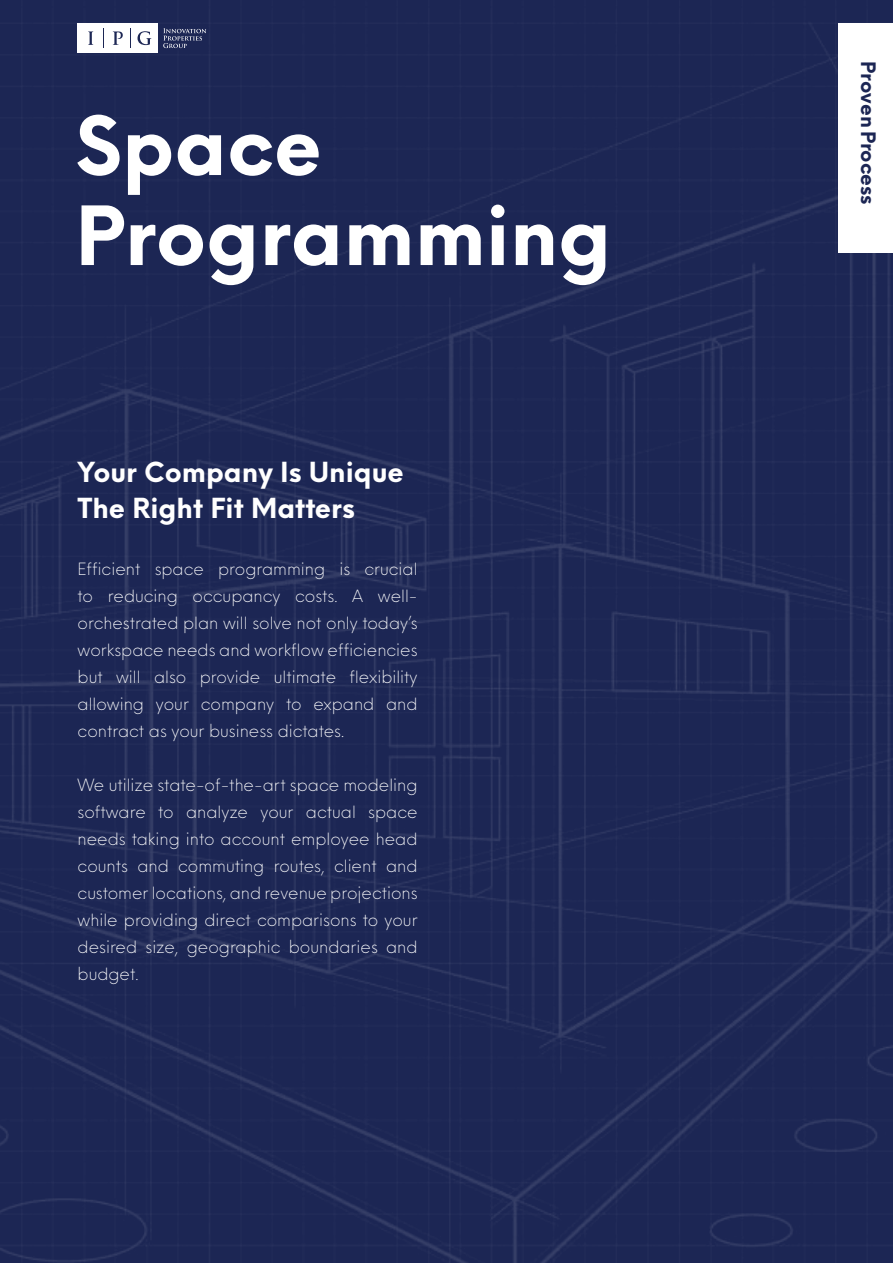
<style>
.page{position:relative;width:893px;height:1263px;background:#fff}
.page>*{position:absolute;margin:0;border:0;box-sizing:border-box;transform-origin:0 0}
.t1{font:700 79.5px/90px "Neue Einstellung";color:#fff}
.t2{font:700 27px/36px "Neue Einstellung";color:#fff}
.t3{font:700 19.5px "Neue Einstellung";color:#1c2654}
.t4{font:300 16.5px/27px "Neue Einstellung";color:#fff;text-align:justify}
</style>
<div class="page">
<img style="left:0;top:0;width:893px;height:1263px">
<div style="left:839px;top:24px;width:54px;height:229px;background:#fff"></div>
<div style="left:78px;top:24px;width:80px;height:29px;background:#fff"></div>
<svg style="left:163px;top:28px;width:43px;height:20px"></svg>
<svg style="left:130px;top:29px;width:1px;height:19px"></svg>
<svg style="left:88px;top:31px;width:5px;height:14px"></svg>
<svg style="left:138px;top:31px;width:13px;height:14px"></svg>
<svg style="left:113px;top:31px;width:10px;height:14px"></svg>
<h1 class="t1" style="left:75px;top:93px;width:537px">Space<br>Programming</h1>
<h2 class="t2" style="left:78px;top:451px;width:328px">Your Company Is Unique<br>The Right Fit Matters</h2>
<p class="t4" style="left:78px;top:554px;width:341px">Efficient space programming is crucial to reducing occupancy costs. A well&shy;orchestrated plan will solve not only today’s workspace needs and workflow efficiencies but will also provide ultimate flexibility allowing your company to expand and contract as your business dictates.</p>
<p class="t4" style="left:78px;top:770px;width:341px">We utilize state-of-the-art space modeling software to analyze your actual space needs taking into account employee head counts and commuting routes, client and customer locations, and revenue projections while providing direct comparisons to your desired size, geographic boundaries and budget.</p>
<p class="t3" style="left:886px;top:61px;width:145px;rotate:90deg">Proven Process</p>
</div>
